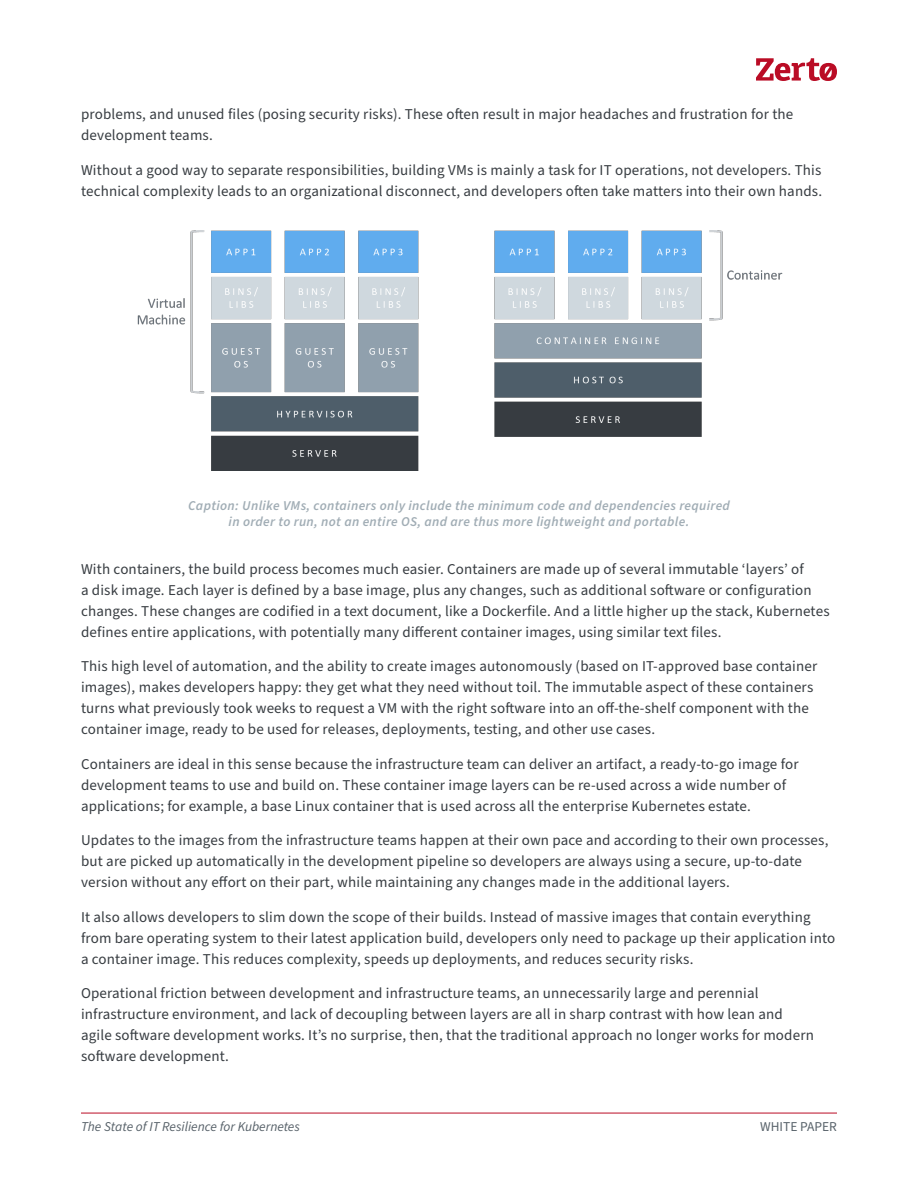
<style>
.page{position:relative;width:918px;height:1188px;background:#fff}
.page>*{position:absolute;margin:0;border:0;box-sizing:border-box;transform-origin:0 0}
.Body{font:15px/21px "Source Sans Pro";letter-spacing:.01em;color:#373c41}
.t1{font:italic 600 13.5px/16.2px "Source Sans Pro";letter-spacing:.025em;color:#a1adb5;text-align:center}
.t2{font:italic 13.5px "Source Sans Pro";color:#58626a}
.t3{font:13.5px "Source Sans Pro";color:#58626a}
</style>
<div class="page">
<svg style="left:756px;top:58px;width:81px;height:23px"></svg>
<hr style="left:81px;top:1113px;width:756px;height:1px;background:#ba0c25">
<img style="left:137px;top:230px;width:646px;height:241px">
<p class="Body" style="left:81px;top:104px;width:714px">problems, and unused files (posing security risks). These often result in major headaches and frustration for the development teams.</p>
<p class="Body" style="left:81px;top:160px;width:743px">Without a good way to separate responsibilities, building VMs is mainly a task for IT operations, not developers. This technical complexity leads to an organizational disconnect, and developers often take matters into their own hands.</p>
<p class="t1" style="left:188px;top:498px;width:543px">Caption: Unlike VMs, containers only include the minimum code and dependencies required in order to run, not an entire OS, and are thus more lightweight and portable.</p>
<p class="Body" style="left:81px;top:559px;width:750px">With containers, the build process becomes much easier. Containers are made up of several immutable ‘layers’ of<br>a disk image. Each layer is defined by a base image, plus any changes, such as additional software or configuration changes. These changes are codified in a text document, like a Dockerfile. And a little higher up the stack, Kubernetes defines entire applications, with potentially many different container images, using similar text files.</p>
<p class="Body" style="left:81px;top:656px;width:738px">This high level of automation, and the ability to create images autonomously (based on IT-approved base container images), makes developers happy: they get what they need without toil. The immutable aspect of these containers turns what previously took weeks to request a VM with the right software into an off-the-shelf component with the container image, ready to be used for releases, deployments, testing, and other use cases.</p>
<p class="Body" style="left:81px;top:754px;width:719px">Containers are ideal in this sense because the infrastructure team can deliver an artifact, a ready-to-go image for development teams to use and build on. These container image layers can be re-used across a wide number of applications; for example, a base Linux container that is used across all the enterprise Kubernetes estate.</p>
<p class="Body" style="left:81px;top:830px;width:749px">Updates to the images from the infrastructure teams happen at their own pace and according to their own processes, but are picked up automatically in the development pipeline so developers are always using a secure, up-to-date version without any effort on their part, while maintaining any changes made in the additional layers.</p>
<p class="Body" style="left:81px;top:907px;width:756px">It also allows developers to slim down the scope of their builds. Instead of massive images that contain everything from bare operating system to their latest application build, developers only need to package up their application into a container image. This reduces complexity, speeds up deployments, and reduces security risks.</p>
<p class="Body" style="left:81px;top:983px;width:734px">Operational friction between development and infrastructure teams, an unnecessarily large and perennial infrastructure environment, and lack of decoupling between layers are all in sharp contrast with how lean and agile software development works. It’s no surprise, then, that the traditional approach no longer works for modern software development.</p>
<p class="t2" style="left:81px;top:1118px;width:220px">The State of IT Resilience for Kubernetes</p>
<p class="t3" style="left:760px;top:1118px;width:78px">WHITE PAPER</p>
</div>
